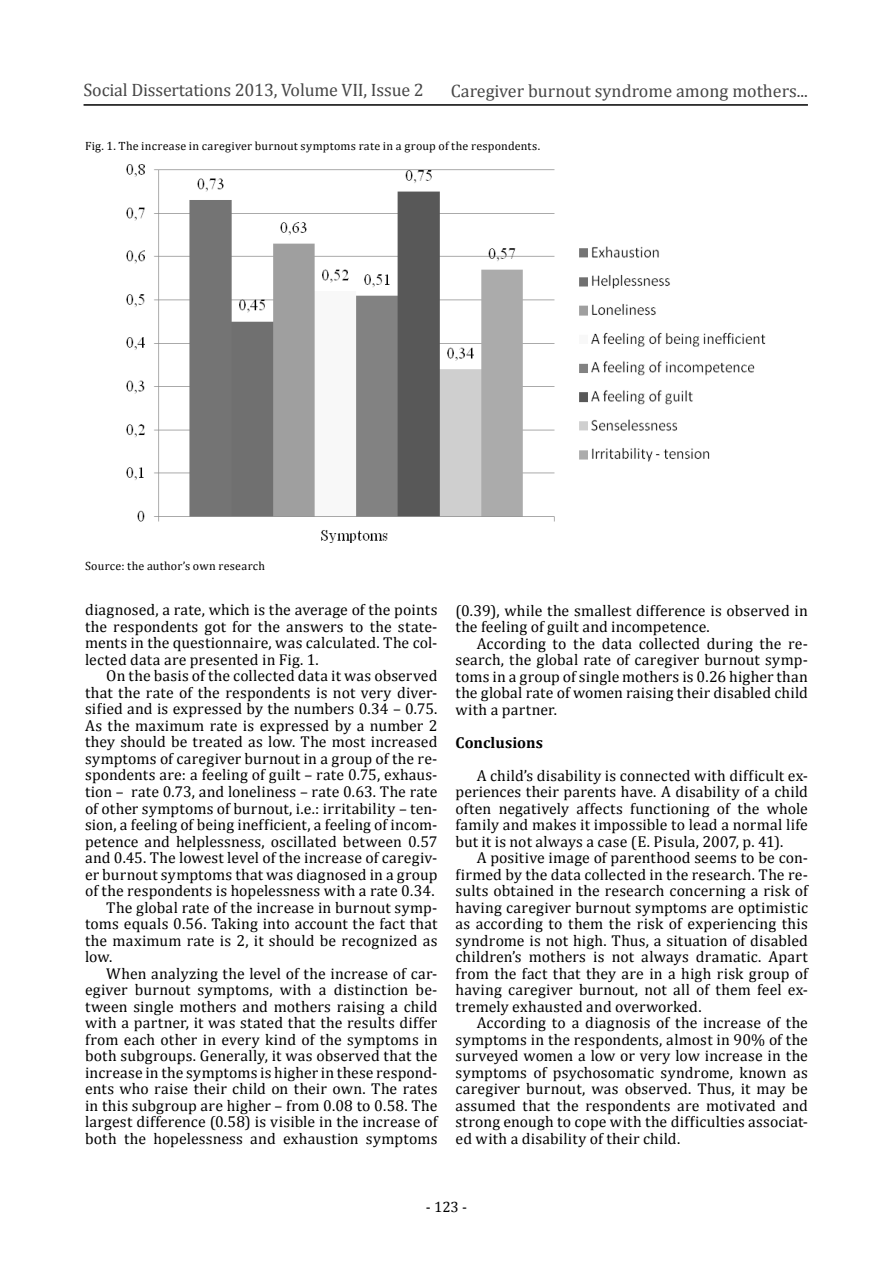
<style>
.page{position:relative;width:893px;height:1263px;background:#fff}
.page>*{position:absolute;margin:0;border:0;box-sizing:border-box;transform-origin:0 0}
.t1{font:18px "Cambria";color:#464646}
.t2{font:15.75px/16.5px "Cambria";letter-spacing:.01em;color:#000;text-align:justify}
.t3{font:700 15.75px "Cambria";letter-spacing:.005em;color:#000}
.t4{font:15px "Cambria";color:#000}
.t5{font:12px "Cambria";letter-spacing:.02em;color:#000}
</style>
<div class="page">
<hr style="left:84px;top:104px;width:724px;height:2px;background:#000">
<img style="left:126px;top:165px;width:640px;height:378px">
<p class="t1" style="left:84px;top:79px;width:342px">Social Dissertations 2013, Volume VII, Issue 2</p>
<p class="t1" style="left:451px;top:80px;width:359px">Caregiver burnout syndrome among mothers...</p>
<p class="t1" style="left:88px;top:80px;width:314px">Rozprawy Społeczne 2013, Tom VI , Nr 2</p>
<p class="t5" style="left:85px;top:138px;width:457px">Fig. 1. The increase in caregiver burnout symptoms rate in a group of the respondents.</p>
<p class="t5" style="left:85px;top:558px;width:182px">Source: the author’s own research</p>
<p class="t2" style="left:85px;top:602px;width:354px">diagnosed, a rate, which is the average of the points the respondents got for the answers to the state&shy;ments in the questionnaire, was calculated. The col&shy;lected data are presented in Fig. 1.</p>
<p class="t2" style="left:106px;top:668px;width:333px">On the basis of the collected data it was observed</p>
<p class="t2" style="left:85px;top:684px;width:354px">that the rate of the respondents is not very diver-</p>
<p class="t2" style="left:85px;top:701px;width:354px">sified and is expressed by the numbers 0.34 – 0.75.</p>
<p class="t2" style="left:85px;top:717px;width:354px">As the maximum rate is expressed by a number 2</p>
<p class="t2" style="left:85px;top:734px;width:354px">they should be treated as low. The most increased</p>
<p class="t2" style="left:85px;top:750px;width:354px">symptoms of caregiver burnout in a group of the re-</p>
<p class="t2" style="left:85px;top:767px;width:354px">spondents are: a feeling of guilt – rate 0.75, exhaus-</p>
<p class="t2" style="left:85px;top:783px;width:354px">tion – rate 0.73, and loneliness – rate 0.63. The rate</p>
<p class="t2" style="left:85px;top:800px;width:354px">of other symptoms of burnout, i.e.: irritability – ten-</p>
<p class="t2" style="left:85px;top:816px;width:354px">sion, a feeling of being inefficient, a feeling of incom-</p>
<p class="t2" style="left:85px;top:833px;width:354px">petence and helplessness, oscillated between 0.57</p>
<p class="t2" style="left:85px;top:849px;width:354px">and 0.45. The lowest level of the increase of caregiv-</p>
<p class="t2" style="left:85px;top:866px;width:354px">er burnout symptoms that was diagnosed in a group</p>
<p class="t2" style="left:85px;top:882px;width:351px">of the respondents is hopelessness with a rate 0.34.</p>
<p class="t2" style="left:106px;top:899px;width:333px">The global rate of the increase in burnout symp-</p>
<p class="t2" style="left:85px;top:915px;width:354px">toms equals 0.56. Taking into account the fact that</p>
<p class="t2" style="left:85px;top:932px;width:354px">the maximum rate is 2, it should be recognized as</p>
<p class="t2" style="left:85px;top:948px;width:29px">low.</p>
<p class="t2" style="left:106px;top:965px;width:333px">When analyzing the level of the increase of car-</p>
<p class="t2" style="left:85px;top:981px;width:354px">egiver burnout symptoms, with a distinction be-</p>
<p class="t2" style="left:85px;top:998px;width:354px">tween single mothers and mothers raising a child</p>
<p class="t2" style="left:85px;top:1014px;width:354px">with a partner, it was stated that the results differ</p>
<p class="t2" style="left:85px;top:1031px;width:354px">from each other in every kind of the symptoms in</p>
<p class="t2" style="left:85px;top:1047px;width:354px">both subgroups. Generally, it was observed that the</p>
<p class="t2" style="left:85px;top:1064px;width:354px">increase in the symptoms is higher in these respond-</p>
<p class="t2" style="left:85px;top:1080px;width:354px">ents who raise their child on their own. The rates</p>
<p class="t2" style="left:85px;top:1097px;width:354px">in this subgroup are higher – from 0.08 to 0.58. The</p>
<p class="t2" style="left:85px;top:1113px;width:354px">largest difference (0.58) is visible in the increase of</p>
<p class="t2" style="left:85px;top:1130px;width:354px">both the hopelessness and exhaustion symptoms</p>
<p class="t2" style="left:455px;top:602px;width:354px">(0.39), while the smallest difference is observed in the feeling of guilt and incompetence.</p>
<p class="t2" style="left:455px;top:635px;width:354px;text-indent:21px">According to the data collected during the re&shy;search, the global rate of caregiver burnout symp&shy;toms in a group of single mothers is 0.26 higher than the global rate of women raising their disabled child with a partner.</p>
<p class="t3" style="left:455px;top:731px;width:89px">Conclusions</p>
<p class="t2" style="left:455px;top:767px;width:354px;text-indent:21px">A child’s disability is connected with difficult ex&shy;periences their parents have. A disability of a child often negatively affects functioning of the whole family and makes it impossible to lead a normal life but it is not always a case (E. Pisula, 2007, p. 41).</p>
<p class="t2" style="left:455px;top:849px;width:354px;text-indent:21px">A positive image of parenthood seems to be con&shy;firmed by the data collected in the research. The re&shy;sults obtained in the research concerning a risk of having caregiver burnout symptoms are optimistic as according to them the risk of experiencing this syndrome is not high. Thus, a situation of disabled children’s mothers is not always dramatic. Apart from the fact that they are in a high risk group of having caregiver burnout, not all of them feel ex&shy;tremely exhausted and overworked.</p>
<p class="t2" style="left:455px;top:1014px;width:354px;text-indent:21px">According to a diagnosis of the increase of the symptoms in the respondents, almost in 90% of the surveyed women a low or very low increase in the symptoms of psychosomatic syndrome, known as caregiver burnout, was observed. Thus, it may be assumed that the respondents are motivated and strong enough to cope with the difficulties associat&shy;ed with a disability of their child.</p>
<p class="t4" style="left:426px;top:1198px;width:43px">- 123 -</p>
</div>
